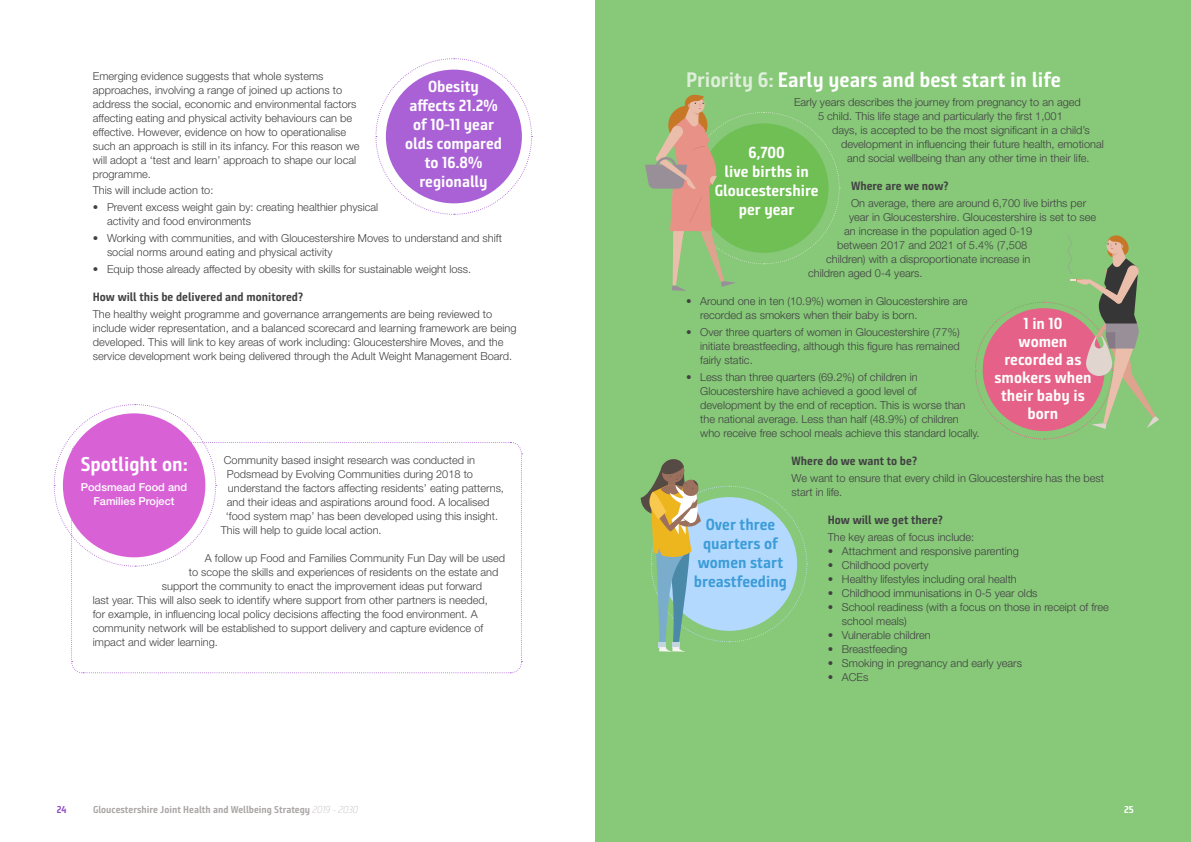
<style>
.page{position:relative;width:1191px;height:842px;background:#fff}
.page>*{position:absolute;margin:0;border:0;box-sizing:border-box;transform-origin:0 0}
.t1{font:700 21px "Bunday Sans";color:#fff}
.t2{font:700 20px "Bunday Sans";color:#fff}
.t3{font:700 16px/19px "Bunday Sans";color:#fff;text-align:center}
.t4{font:700 16px/19px "Bunday Sans";color:#3c9cd7;text-align:center}
.t5{font:700 12px "Bunday Sans";color:#414042}
.t6{font:300 11px/14px "Helvetica Neue";color:#414042}
.t7{font:500 11px/14px "Helvetica Neue";color:#fff;text-align:center}
.t8{font:700 10px "Bunday Sans";color:#aba6a6}
.t9{font:700 10px "Bunday Sans";color:#8f4cc1}
.t10{font:700 10px "Bunday Sans";color:#fff}
.s1{color:#deefd9}
.s2{font-weight:100;font-style:italic}
</style>
<div class="page">
<div style="left:595px;top:0;width:596px;height:842px;background:#87c879"></div>
<svg style="left:375px;top:58px;width:157px;height:157px"></svg>
<div style="left:386px;top:70px;width:136px;height:133px;background:#aa61d6;border-radius:50%"></div>
<svg style="left:53px;top:404px;width:469px;height:270px"></svg>
<div style="left:63px;top:413px;width:142px;height:144px;background:#d961d6;border-radius:50%"></div>
<svg style="left:645px;top:94px;width:195px;height:197px"></svg>
<svg style="left:975px;top:235px;width:184px;height:205px"></svg>
<svg style="left:640px;top:459px;width:168px;height:193px"></svg>
<p class="t6" style="left:93px;top:68px;width:268px">Emerging evidence suggests that whole systems approaches, involving a range of joined up actions to address the social, economic and environmental factors affecting eating and physical activity behaviours can be effective. However, evidence on how to operationalise such an approach is still in its infancy. For this reason we will adopt a ‘test and learn’ approach to shape our local programme.</p>
<p class="t6" style="left:93px;top:183px;width:122px">This will include action to:</p>
<p class="t6" style="left:107px;top:200px;width:273px;text-indent:-14px">• Prevent excess weight gain by: creating healthier physical activity and food environments</p>
<p class="t6" style="left:107px;top:231px;width:396px;text-indent:-14px">• Working with communities, and with Gloucestershire Moves to understand and shift social norms around eating and physical activity</p>
<p class="t6" style="left:93px;top:262px;width:380px">• Equip those already affected by obesity with skills for sustainable weight loss.</p>
<p class="t5" style="left:93px;top:289px;width:212px">How will this be delivered and monitored?</p>
<p class="t6" style="left:93px;top:307px;width:425px">The healthy weight programme and governance arrangements are being reviewed to include wider representation, and a balanced scorecard and learning framework are being developed. This will link to key areas of work including: Gloucestershire Moves, and the service development work being delivered through the Adult Weight Management Board.</p>
<h3 class="t3" style="left:405px;top:77px;width:98px">Obesity affects 21.2% of 10-11 year olds compared to 16.8% regionally</h3>
<p class="t6" style="left:224px;top:452px;width:253px">Community based insight research was conducted in</p>
<p class="t6" style="left:227px;top:466px;width:248px">Podsmead by Evolving Communities during 2018 to</p>
<p class="t6" style="left:228px;top:480px;width:278px">understand the factors affecting residents’ eating patterns,</p>
<p class="t6" style="left:227px;top:494px;width:264px">and their ideas and aspirations around food. A localised</p>
<p class="t6" style="left:226px;top:508px;width:274px">‘food system map’ has been developed using this insight.</p>
<p class="t6" style="left:221px;top:522px;width:162px">This will help to guide local action.</p>
<p class="t6" style="left:205px;top:550px;width:302px">A follow up Food and Families Community Fun Day will be used</p>
<p class="t6" style="left:189px;top:564px;width:311px">to scope the skills and experiences of residents on the estate and</p>
<p class="t6" style="left:162px;top:578px;width:322px">support the community to enact the improvement ideas put forward</p>
<p class="t6" style="left:93px;top:592px;width:397px">last year. This will also seek to identify where support from other partners is needed,</p>
<p class="t6" style="left:93px;top:606px;width:386px">for example, in influencing local policy decisions affecting the food environment. A</p>
<p class="t6" style="left:93px;top:620px;width:392px">community network will be established to support delivery and capture evidence of</p>
<p class="t6" style="left:93px;top:634px;width:127px">impact and wider learning.</p>
<h2 class="t2" style="left:81px;top:452px;width:109px">Spotlight on:</h2>
<p class="t7" style="left:81px;top:480px;width:108px">Podsmead Food and<br>Families Project</p>
<h1 class="t1" style="left:686px;top:67px;width:376px"><span class="s1">Priority 6:</span> Early years and best start in life</h1>
<p class="t6" style="left:794px;top:95px;width:288px;text-align:center">Early years describes the journey from pregnancy to an aged<br>5 child. This life stage and particularly the first 1,001</p>
<p class="t6" style="left:832px;top:123px;width:259px">days, is accepted to be the most significant in a child’s</p>
<p class="t6" style="left:841px;top:137px;width:264px">development in influencing their future health, emotional</p>
<p class="t6" style="left:847px;top:151px;width:244px">and social wellbeing than any other time in their life.</p>
<p class="t5" style="left:851px;top:179px;width:99px">Where are we now?</p>
<p class="t6" style="left:851px;top:196px;width:236px">On average, there are around 6,700 live births per</p>
<p class="t6" style="left:849px;top:210px;width:249px">year in Gloucestershire. Gloucestershire is set to see</p>
<p class="t6" style="left:844px;top:224px;width:190px">an increase in the population aged 0-19</p>
<p class="t6" style="left:837px;top:238px;width:192px">between 2017 and 2021 of 5.4% (7,508</p>
<p class="t6" style="left:826px;top:252px;width:206px">children) with a disproportionate increase in</p>
<p class="t6" style="left:808px;top:266px;width:116px">children aged 0-4 years.</p>
<p class="t6" style="left:700px;top:294px;width:269px;text-indent:-14px">• Around one in ten (10.9%) women in Gloucestershire are recorded as smokers when their baby is born.</p>
<p class="t6" style="left:700px;top:325px;width:261px;text-align:justify;text-indent:-14px">• Over three quarters of women in Gloucestershire (77%) initiate breastfeeding, although this figure has remained fairly static.</p>
<p class="t6" style="left:700px;top:370px;width:281px;text-indent:-14px">• Less than three quarters (69.2%) of children in Gloucestershire have achieved a good level of development by the end of reception. This is worse than the national average. Less than half (48.9%) of children who receive free school meals achieve this standard locally.</p>
<p class="t5" style="left:791px;top:453px;width:127px">Where do we want to be?</p>
<p class="t6" style="left:791px;top:470px;width:314px">We want to ensure that every child in Gloucestershire has the best start in life.</p>
<p class="t5" style="left:827px;top:512px;width:116px">How will we get there?</p>
<p class="t6" style="left:827px;top:529px;width:148px">The key areas of focus include:</p>
<p class="t6" style="left:827px;top:543px;width:193px">• Attachment and responsive parenting</p>
<p class="t6" style="left:827px;top:557px;width:102px">• Childhood poverty</p>
<p class="t6" style="left:827px;top:571px;width:190px">• Healthy lifestyles including oral health</p>
<p class="t6" style="left:827px;top:585px;width:211px">• Childhood immunisations in 0-5 year olds</p>
<p class="t6" style="left:842px;top:599px;width:268px;text-indent:-14px">• School readiness (with a focus on those in receipt of free school meals)</p>
<p class="t6" style="left:827px;top:627px;width:105px">• Vulnerable children</p>
<p class="t6" style="left:827px;top:641px;width:81px">• Breastfeeding</p>
<p class="t6" style="left:827px;top:655px;width:196px">• Smoking in pregnancy and early years</p>
<p class="t6" style="left:827px;top:669px;width:42px">• ACEs</p>
<h3 class="t3" style="left:714px;top:143px;width:105px">6,700<br>live births in<br>Gloucestershire per year</h3>
<h3 class="t3" style="left:994px;top:314px;width:99px;line-height:18px">1 in 10<br>women recorded as smokers when their baby is born</h3>
<h3 class="t4" style="left:694px;top:515px;width:95px">Over three quarters of women start breastfeeding</h3>
<p class="t9" style="left:57px;top:803px;width:11px">24</p>
<p class="t8" style="left:93px;top:803px;width:267px">Gloucestershire Joint Health and Wellbeing Strategy <span class="s2">2019 - 2030</span></p>
<p class="t10" style="left:1124px;top:803px;width:11px">25</p>
</div>
